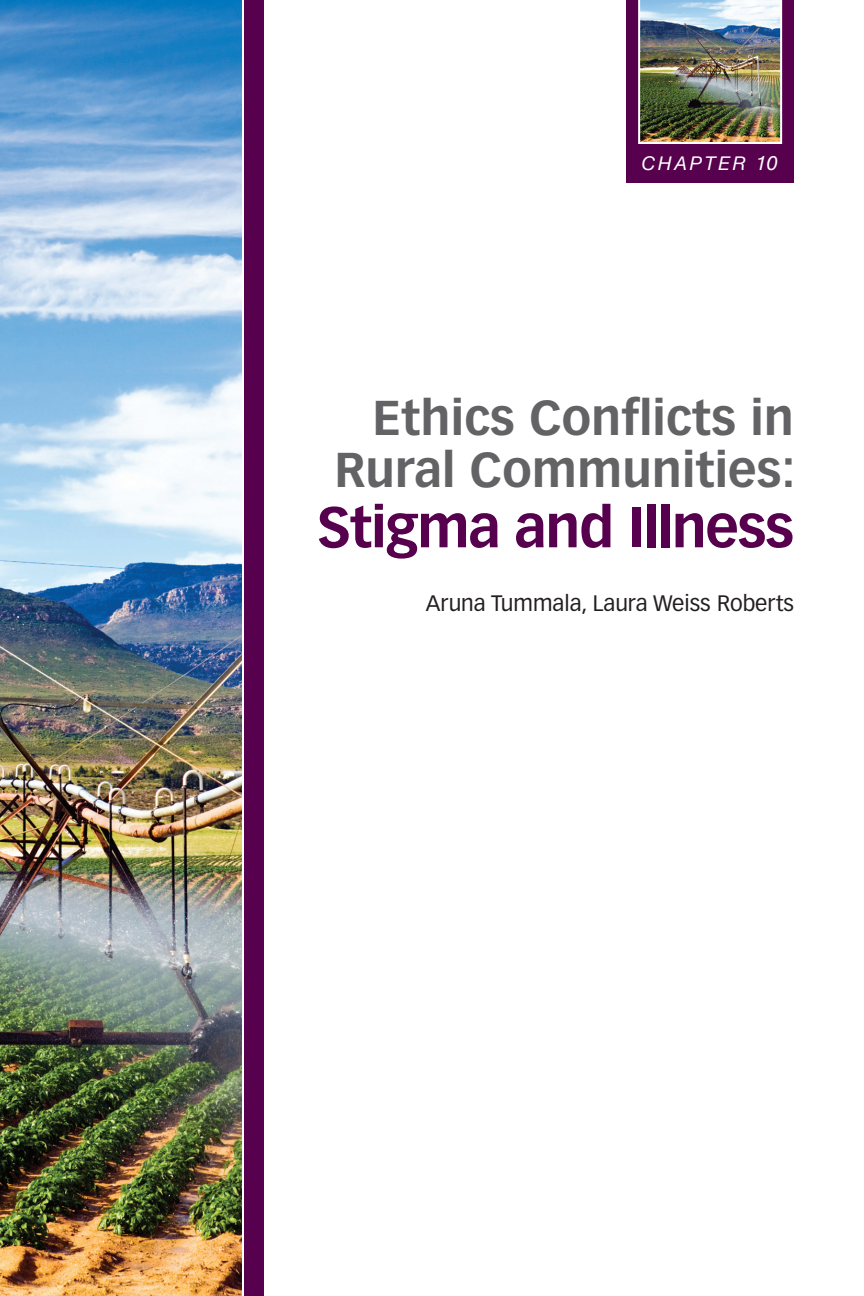
<style>
.page{position:relative;width:864px;height:1296px;background:#fff}
.page>*{position:absolute;margin:0;border:0;box-sizing:border-box;transform-origin:0 0}
.t1{font:700 56px "Vectora LT Std";letter-spacing:-.025em;color:#56004e}
.t2{font:700 48px/52px "Vectora LT Std";color:#636366;text-align:right}
.t3{font:22px "Vectora LT Std";color:#231f20}
.t4{font:italic 18.8px "Helvetica Neue";letter-spacing:.145em;color:#fff}
.s1{font-size:20px}
</style>
<div class="page">
<div style="left:626px;top:0;width:168px;height:182px;background:#56004e"></div>
<div style="left:0;top:0;width:264px;height:1296px;background:#56004e"></div>
<img style="left:0;top:0;width:244px;height:1296px">
<img style="left:638px;top:0;width:144px;height:144px">
<p class="t4" style="left:642px;top:152px;width:138px">CHAPTER <span class="s1">10</span></p>
<p class="t2" style="left:335px;top:392px;width:463px">Ethics Conflicts in<br>Rural Communities:</p>
<p class="t1" style="left:317px;top:493px;width:479px">Stigma and Illness</p>
<p class="t3" style="left:426px;top:591px;width:370px">Aruna Tummala, Laura Weiss Roberts</p>
</div>
